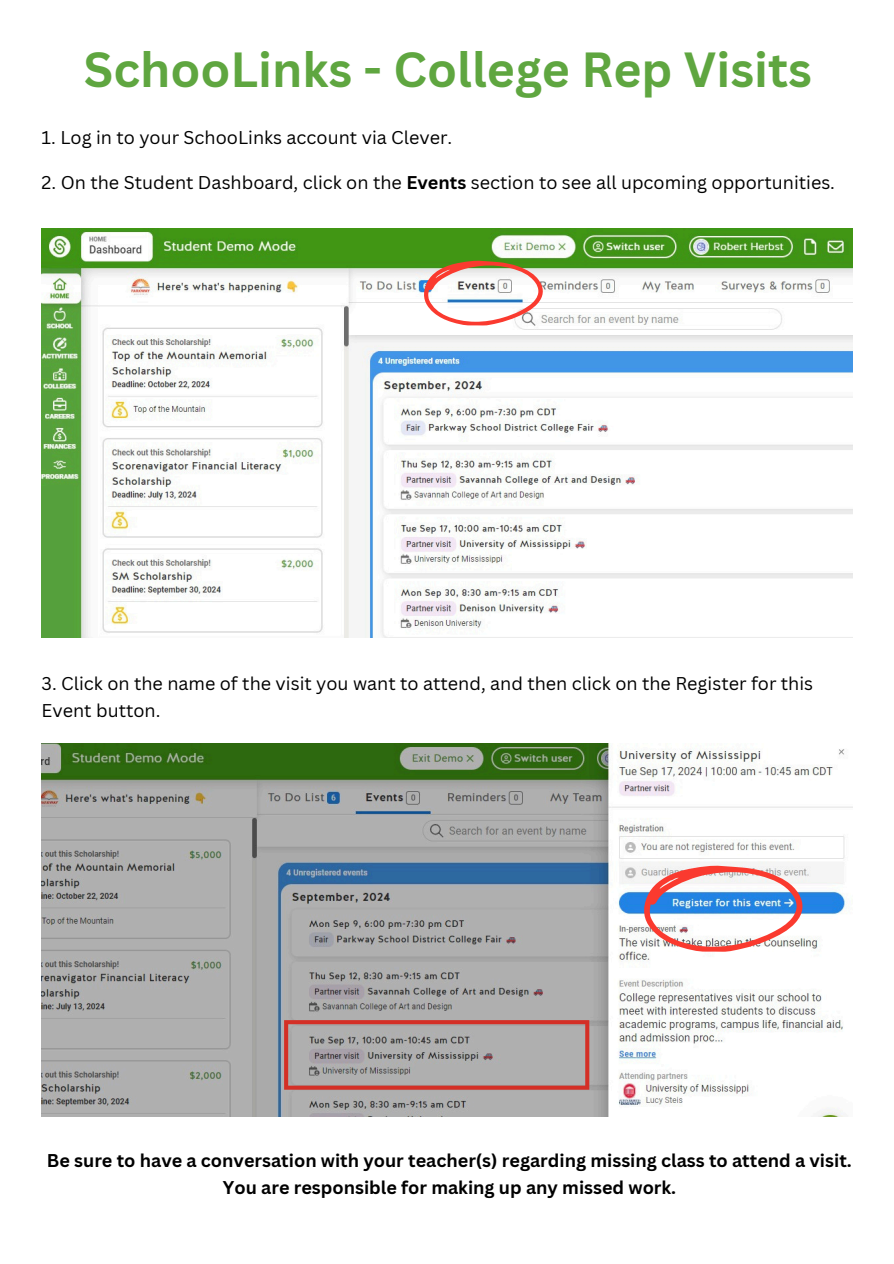
<style>
.page{position:relative;width:894px;height:1264px;background:#fff}
.page>*{position:absolute;margin:0;border:0;box-sizing:border-box;transform-origin:0 0}
.t1{font:700 48px "Canva Sans";color:#5fa640}
.t2{font:18px/27px "Canva Sans";color:#000}
.t3{font:700 18px/27px "Canva Sans";color:#000;text-align:center}
.s1{font-weight:700}
</style>
<div class="page">
<img style="left:42px;top:229px;width:810px;height:408px">
<img style="left:42px;top:744px;width:810px;height:372px">
<svg style="left:422px;top:260px;width:122px;height:65px"></svg>
<img style="left:642px;top:865px;width:162px;height:86px">
<svg style="left:284px;top:1020px;width:305px;height:69px;background:#ad9998"></svg>
<p class="t1" style="left:84px;top:36px;width:729px">SchooLinks - College Rep Visits</p>
<p class="t2" style="left:42px;top:123px;width:412px">1. Log in to your SchooLinks account via Clever.</p>
<p class="t2" style="left:42px;top:168px;width:794px">2. On the Student Dashboard, click on the <span class="s1">Events</span> section to see all upcoming opportunities.</p>
<p class="t2" style="left:42px;top:669px;width:772px">3. Click on the name of the visit you want to attend, and then click on the Register for this<br>Event button.</p>
<p class="t3" style="left:47px;top:1146px;width:806px">Be sure to have a conversation with your teacher(s) regarding missing class to attend a visit.<br>You are responsible for making up any missed work.</p>
</div>
